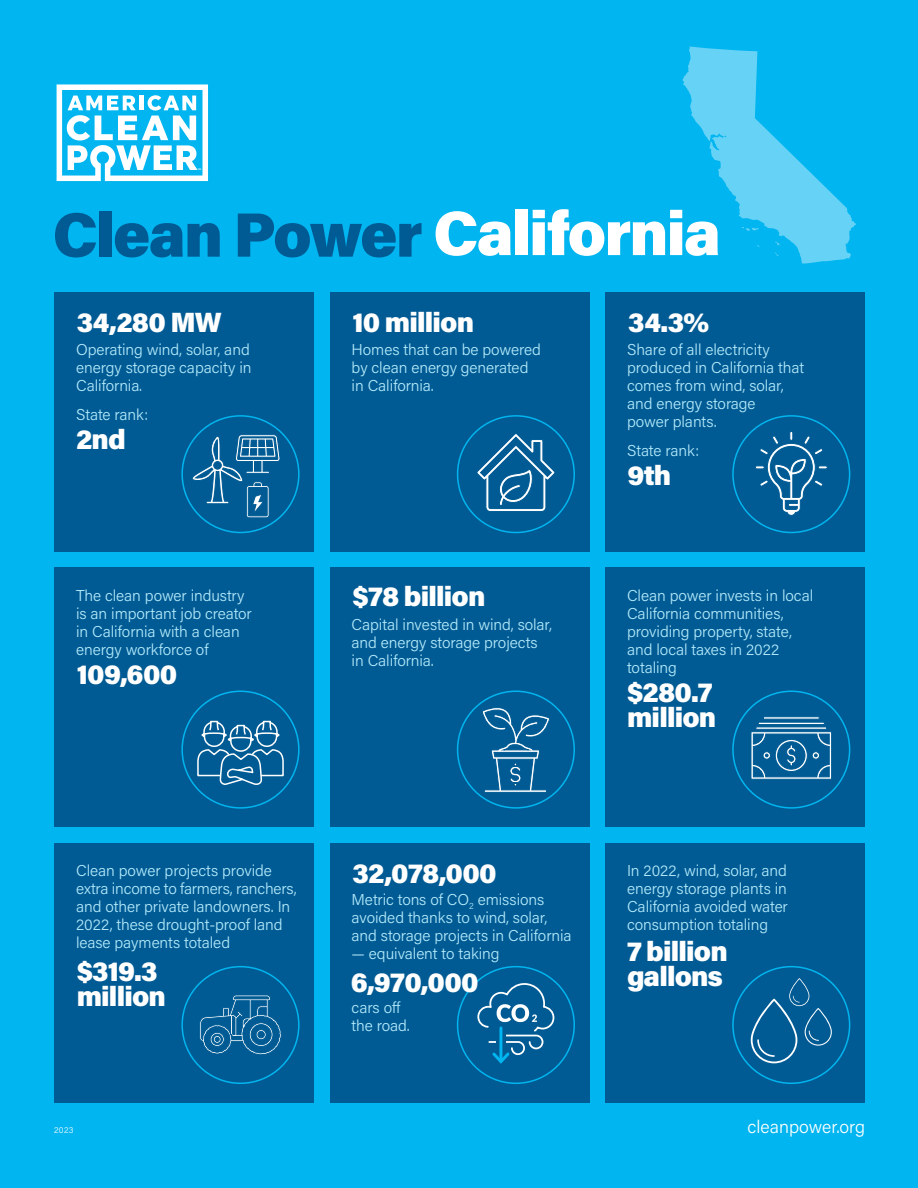
<style>
.page{position:relative;width:918px;height:1188px;background:#00b5f0}
.page>*{position:absolute;margin:0;border:0;box-sizing:border-box;transform-origin:0 0}
.t1{font:900 62.55px "Acumin Pro";letter-spacing:-.03em;color:#005b94}
.t2{font:900 27.9px/25.5px "Acumin Pro";letter-spacing:-.03em;color:#fff}
.t3{font:300 18px "Acumin Pro";color:#fff}
.t4{font:300 15.75px/18px "Acumin Pro";letter-spacing:-.005em;color:#b3e9fa}
.t5{font:300 8.25px "Acumin Pro";color:#fff}
.t6{font:700 2.4px "Myriad Pro";color:#fff}
.s1{color:#fff}
</style>
<div class="page">
<svg style="left:57px;top:84px;width:151px;height:97px"></svg>
<div style="left:55px;top:568px;width:259px;height:259px;background:#005b94"></div>
<div style="left:330px;top:568px;width:260px;height:259px;background:#005b94"></div>
<div style="left:605px;top:568px;width:260px;height:259px;background:#005b94"></div>
<div style="left:55px;top:292px;width:259px;height:260px;background:#005b94"></div>
<div style="left:330px;top:292px;width:260px;height:260px;background:#005b94"></div>
<div style="left:605px;top:292px;width:260px;height:260px;background:#005b94"></div>
<div style="left:55px;top:843px;width:259px;height:260px;background:#005b94"></div>
<div style="left:330px;top:843px;width:260px;height:260px;background:#005b94"></div>
<div style="left:605px;top:843px;width:260px;height:260px;background:#005b94"></div>
<div style="left:181px;top:415px;width:119px;height:118px;border:2px solid #00b5ef;border-radius:50%"></div>
<div style="left:457px;top:415px;width:118px;height:118px;border:2px solid #00b5ef;border-radius:50%"></div>
<div style="left:732px;top:415px;width:118px;height:118px;border:2px solid #00b5ef;border-radius:50%"></div>
<div style="left:181px;top:691px;width:119px;height:118px;border:2px solid #00b5ef;border-radius:50%"></div>
<div style="left:457px;top:691px;width:118px;height:118px;border:2px solid #00b5ef;border-radius:50%"></div>
<div style="left:732px;top:691px;width:118px;height:118px;border:2px solid #00b5ef;border-radius:50%"></div>
<div style="left:181px;top:966px;width:119px;height:118px;border:2px solid #00b5ef;border-radius:50%"></div>
<div style="left:457px;top:966px;width:118px;height:118px;border:2px solid #00b5ef;border-radius:50%"></div>
<div style="left:732px;top:966px;width:118px;height:118px;border:2px solid #00b5ef;border-radius:50%"></div>
<svg style="left:751px;top:978px;width:81px;height:85px"></svg>
<svg style="left:482px;top:707px;width:68px;height:86px"></svg>
<svg style="left:755px;top:432px;width:73px;height:84px"></svg>
<svg style="left:197px;top:720px;width:87px;height:65px"></svg>
<svg style="left:476px;top:433px;width:80px;height:85px"></svg>
<svg style="left:751px;top:716px;width:81px;height:64px"></svg>
<svg style="left:200px;top:995px;width:81px;height:60px"></svg>
<svg style="left:477px;top:982px;width:78px;height:82px"></svg>
<svg style="left:192px;top:432px;width:88px;height:86px"></svg>
<svg style="left:683px;top:46px;width:173px;height:218px"></svg>
<p class="t6" style="left:198px;top:168px;width:5px">TM</p>
<h1 class="t1" style="left:52px;top:190px;width:670px">Clean Power <span class="s1">California</span></h1>
<h2 class="t2" style="left:77px;top:308px;width:147px">34,280 MW</h2>
<h2 class="t2" style="left:352px;top:308px;width:123px">10 million</h2>
<h2 class="t2" style="left:628px;top:308px;width:83px">34.3%</h2>
<p class="t4" style="left:76px;top:339px;width:177px;text-align:justify">Operating wind, solar, and energy storage capacity in California.</p>
<p class="t4" style="left:76px;top:405px;width:74px">State rank:</p>
<h2 class="t2" style="left:76px;top:425px;width:51px">2nd</h2>
<p class="t4" style="left:76px;top:586px;width:177px">The clean power industry is an important job creator in California with a clean energy workforce of</p>
<h2 class="t2" style="left:77px;top:660px;width:102px">109,600</h2>
<p class="t4" style="left:76px;top:861px;width:222px">Clean power projects provide extra income to farmers, ranchers, and other private landowners. In<br>2022, these drought-proof land lease payments totaled</p>
<h2 class="t2" style="left:77px;top:957px;width:91px">$319.3 million</h2>
<p class="t4" style="left:352px;top:339px;width:191px">Homes that can be powered by clean energy generated in California.</p>
<p class="t4" style="left:627px;top:339px;width:179px">Share of all electricity produced in California that comes from wind, solar, and energy storage<br>power plants.</p>
<p class="t4" style="left:627px;top:441px;width:74px">State rank:</p>
<h2 class="t2" style="left:352px;top:582px;width:135px">$78 billion</h2>
<p class="t4" style="left:352px;top:615px;width:202px">Capital invested in wind, solar, and energy storage projects in California.</p>
<h2 class="t2" style="left:352px;top:859px;width:146px">32,078,000</h2>
<p class="t4" style="left:352px;top:890px;width:221px">Metric tons of CO<sub>2</sub> emissions avoided thanks to wind, solar, and storage projects in California</p>
<p class="t4" style="left:352px;top:944px;width:150px">— equivalent to taking</p>
<p class="t4" style="left:352px;top:998px;width:60px">cars off the road.</p>
<h2 class="t2" style="left:351px;top:968px;width:129px">6,970,000</h2>
<h2 class="t2" style="left:627px;top:461px;width:45px">9th</h2>
<p class="t4" style="left:627px;top:586px;width:188px">Clean power invests in local<br>California communities, providing property, state, and local taxes in 2022 totaling</p>
<h2 class="t2" style="left:627px;top:678px;width:91px">$280.7 million</h2>
<p class="t4" style="left:627px;top:861px;width:162px;text-align:justify">In 2022, wind, solar, and energy storage plants in California avoided water consumption totaling</p>
<h2 class="t2" style="left:627px;top:937px;width:102px">7 billion gallons</h2>
<p class="t5" style="left:54px;top:1125px;width:21px">2023</p>
<p class="t3" style="left:748px;top:1115px;width:119px">cleanpower.org</p>
</div>
